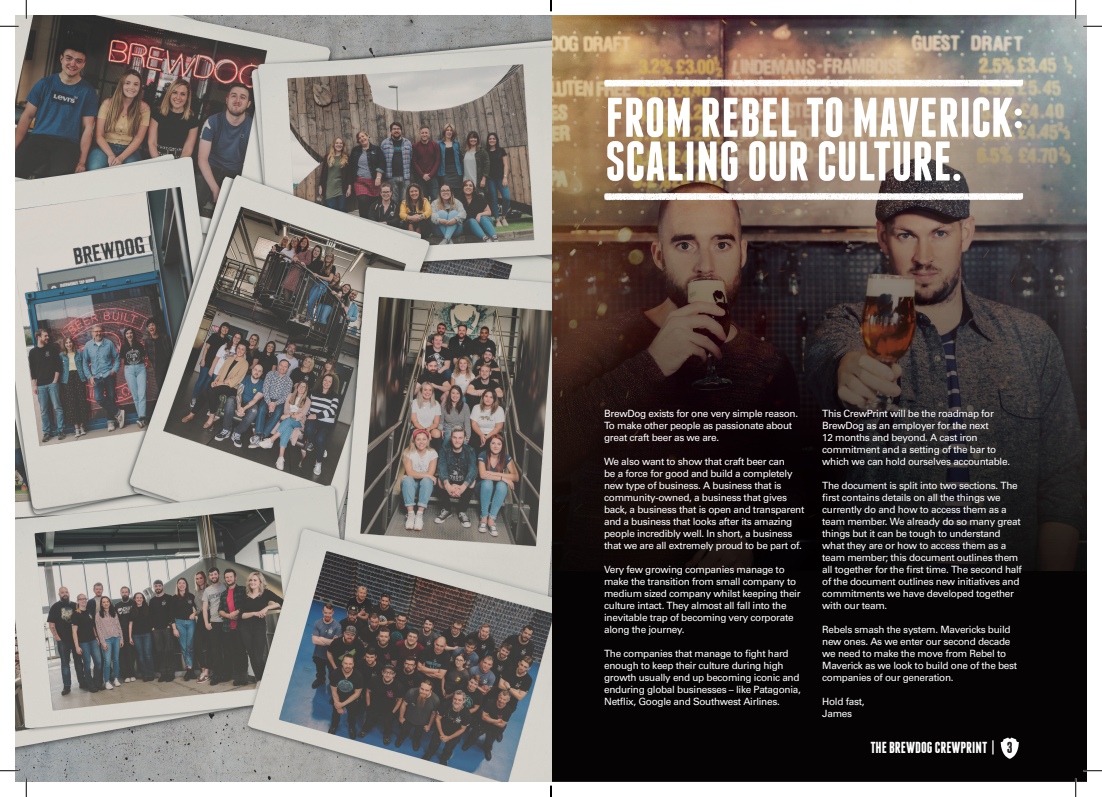
<style>
.page{position:relative;width:1102px;height:797px;background:#fff}
.page>*{position:absolute;margin:0;border:0;box-sizing:border-box;transform-origin:0 0}
.t1{font:700 55.75px/43.8px "Franchise";letter-spacing:.005em;color:#fff}
.t2{font:700 15.88px "Franchise";color:#fff}
.t3{font:10px/12px "Univers";letter-spacing:-.03em;color:#fff}
.s1{color:#231f20}
</style>
<div class="page">
<img style="left:551px;top:16px;width:535px;height:765px">
<svg style="left:604px;top:79px;width:419px;height:8px"></svg>
<svg style="left:604px;top:193px;width:419px;height:7px"></svg>
<svg style="left:1000px;top:737px;width:18px;height:21px"></svg>
<img style="left:16px;top:16px;width:535px;height:765px">
<svg style="left:0;top:25px;width:19px;height:2px"></svg>
<svg style="left:1083px;top:25px;width:18px;height:2px"></svg>
<svg style="left:0;top:770px;width:19px;height:1px"></svg>
<svg style="left:1083px;top:770px;width:18px;height:1px"></svg>
<svg style="left:25px;top:0;width:2px;height:19px"></svg>
<svg style="left:25px;top:778px;width:2px;height:19px"></svg>
<svg style="left:1074px;top:0;width:2px;height:19px"></svg>
<svg style="left:1074px;top:778px;width:2px;height:19px"></svg>
<svg style="left:550px;top:785px;width:1px;height:12px"></svg>
<p class="t1" style="left:605px;top:95px;width:419px">FROM REBEL TO MAVERICK:<br>SCALING OUR CULTURE.</p>
<p class="t3" style="left:604px;top:407px;width:195px">BrewDog exists for one very simple reason.<br>To make other people as passionate about great craft beer as we are.</p>
<p class="t3" style="left:604px;top:455px;width:202px">We also want to show that craft beer can<br>be a force for good and build a completely new type of business. A business that is community-owned, a business that gives back, a business that is open and transparent and a business that looks after its amazing people incredibly well. In short, a business that we are all extremely proud to be part of.</p>
<p class="t3" style="left:604px;top:563px;width:198px">Very few growing companies manage to make the transition from small company to medium sized company whilst keeping their culture intact. They almost all fall into the inevitable trap of becoming very corporate along the journey.</p>
<p class="t3" style="left:604px;top:647px;width:198px">The companies that manage to fight hard enough to keep their culture during high growth usually end up becoming iconic and enduring global businesses – like Patagonia, Netflix, Google and Southwest Airlines.</p>
<p class="t3" style="left:822px;top:407px;width:189px">This CrewPrint will be the roadmap for BrewDog as an employer for the next<br>12 months and beyond. A cast iron commitment and a setting of the bar to which we can hold ourselves accountable.</p>
<p class="t3" style="left:822px;top:479px;width:201px">The document is split into two sections. The first contains details on all the things we currently do and how to access them as a team member. We already do so many great things but it can be tough to understand what they are or how to access them as a team member; this document outlines them all together for the first time. The second half of the document outlines new initiatives and commitments we have developed together with our team.</p>
<p class="t3" style="left:822px;top:623px;width:196px">Rebels smash the system. Mavericks build new ones. As we enter our second decade we need to make the move from Rebel to Maverick as we look to build one of the best companies of our generation.</p>
<p class="t3" style="left:822px;top:695px;width:44px">Hold fast,</p>
<p class="t3" style="left:822px;top:707px;width:31px">James</p>
<p class="t2" style="left:870px;top:740px;width:144px">THE BREWDOG CREWPRINT | <span class="s1">3</span></p>
</div>
